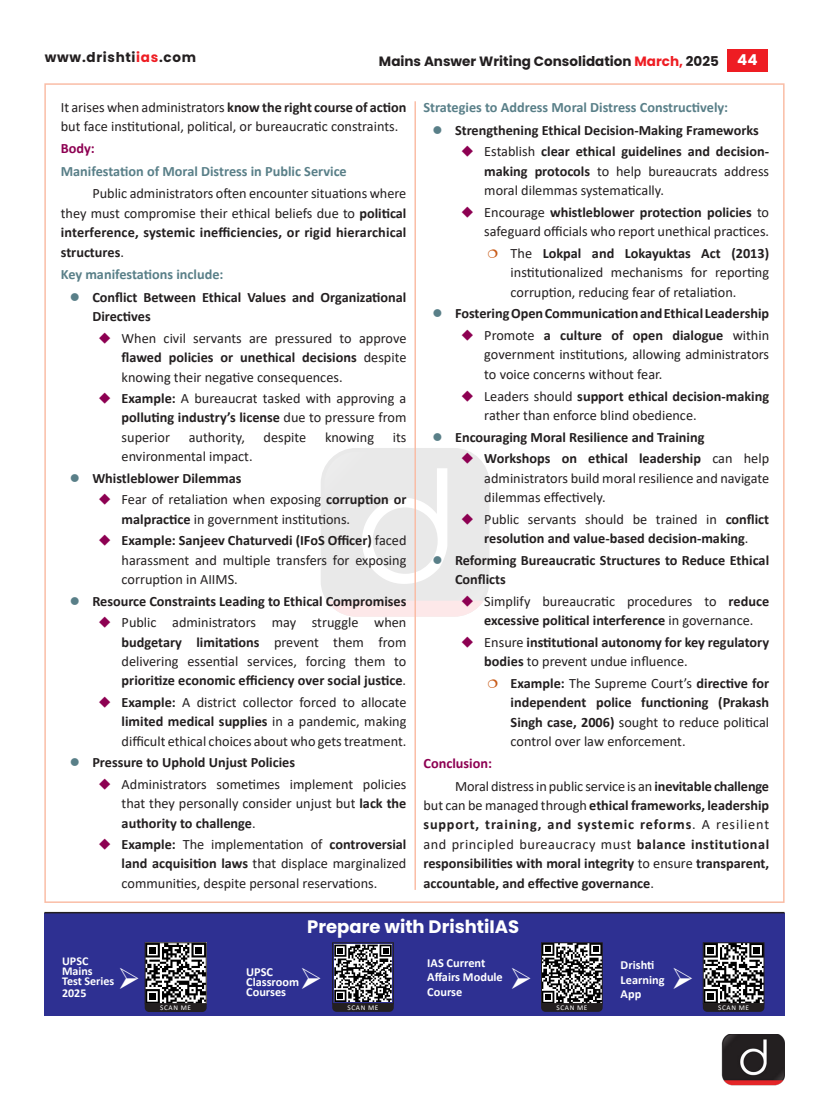
<style>
.page{position:relative;width:830px;height:1106px;background:#fff}
.page>*{position:absolute;margin:0;border:0;box-sizing:border-box;transform-origin:0 0}
.t1{font:700 18px "Poppins";color:#fff}
.Body_Text{font:14.25px/19.4px "Calibri";color:#231f20;text-align:justify}
.Body_Text-2{font:700 14.25px/19.5px "Calibri";color:#231f20}
.heading_3{font:700 14.25px "Calibri";color:#597f88}
.Heading_2{font:700 14.25px "Calibri";color:#8d0052}
.t2{font:700 13.5px "Poppins";color:#231f20}
.t3{font:700 13.5px "Poppins";letter-spacing:.05em;color:#231f20}
.t4{font:700 12.3px/14.1px "Calibri";color:#fff}
.t5{font:700 12px/9.9px "Calibri";color:#fff}
.t6{font:7.2px "Calibri";letter-spacing:.09em;color:#fff}
.s1{color:#ee1d23}
.s2{font-size:15px;color:#fff}
.s3{font-weight:700}
.s4{font-weight:400}
</style>
<div class="page">
<div style="left:320px;top:448px;width:169px;height:168px;background:#e9e9e9;border-radius:35px"></div>
<img style="left:721px;top:1034px;width:63px;height:51px">
<div style="left:44px;top:913px;width:740px;height:103px;background:#2e3092"></div>
<svg style="left:145px;top:942px;width:61px;height:70px;background:#6a6a6a"></svg>
<div style="left:332px;top:942px;width:61px;height:62px;border:1px solid #231f20"></div>
<svg style="left:332px;top:944px;width:61px;height:67px;background:#6d6c71"></svg>
<svg style="left:541px;top:943px;width:61px;height:68px;background:#6b6a6a"></svg>
<hr style="left:44px;top:912px;width:740px;height:1px;background:#231f20">
<svg style="left:702px;top:943px;width:62px;height:68px;background:#6e6d6f"></svg>
<div style="left:726px;top:50px;width:41px;height:22px;background:#ee1d23"></div>
<hr style="left:414px;top:101px;width:2px;height:789px;background:#fabda6">
<svg style="left:362px;top:452px;width:125px;height:132px"></svg>
<svg style="left:326px;top:595px;width:160px;height:21px"></svg>
<p class="t3" style="left:45px;top:49px;width:152px">www.drishti<span class="s1">ias</span>.com</p>
<p class="t2" style="left:379px;top:54px;width:380px">Mains Answer Writing Consolidation <span class="s1">March,</span> 2025 <span class="s2">44</span></p>
<p class="Body_Text" style="left:61px;top:98px;width:347px;line-height:18.5px">It arises when administrators <span class="s3">know the right course of action </span>but face institutional, political, or bureaucratic constraints.</p>
<p class="Heading_2" style="left:61px;top:138px;width:36px">Body:</p>
<p class="heading_3" style="left:61px;top:161px;width:287px">Manifestation of Moral Distress in Public Service</p>
<p class="Body_Text" style="left:61px;top:184px;width:347px;text-indent:32px">Public administrators often encounter situations where they must compromise their ethical beliefs due to <span class="s3">political interference, systemic inefficiencies, or rigid hierarchical structures</span>.</p>
<p class="heading_3" style="left:61px;top:264px;width:164px">Key manifestations include:</p>
<p class="Body_Text-2" style="left:92px;top:287px;width:315px">Conflict Between Ethical Values and Organizational<br>Directives</p>
<p class="Body_Text" style="left:122px;top:328px;width:286px">When civil servants are pressured to approve <span class="s3">flawed policies or unethical decisions</span> despite knowing their negative consequences.</p>
<p class="Body_Text" style="left:122px;top:388px;width:286px"><span class="s3">Example:</span> A bureaucrat tasked with approving a <span class="s3">polluting industry’s license</span> due to pressure from superior</p>
<p class="heading_3" style="left:423px;top:97px;width:306px">Strategies to Address Moral Distress Constructively:</p>
<p class="Body_Text-2" style="left:455px;top:120px;width:305px">Strengthening Ethical Decision-Making Frameworks</p>
<p class="Body_Text" style="left:484px;top:141px;width:286px">Establish <span class="s3">clear ethical guidelines and decision&shy;making protocols</span> to help bureaucrats address moral dilemmas systematically.</p>
<p class="Body_Text" style="left:484px;top:202px;width:286px">Encourage <span class="s3">whistleblower protection policies</span> to safeguard officials who report unethical practices.</p>
<p class="Body_Text" style="left:510px;top:243px;width:260px">The <span class="s3">Lokpal and Lokayuktas Act (2013) </span>institutionalized mechanisms for reporting corruption, reducing fear of retaliation.</p>
<p class="Body_Text-2" style="left:455px;top:304px;width:315px">Fostering Open Communication and Ethical Leadership</p>
<p class="Body_Text" style="left:484px;top:325px;width:286px">Promote <span class="s3">a culture of open dialogue</span> within government institutions, allowing administrators to voice concerns without fear.</p>
<p class="Body_Text" style="left:484px;top:386px;width:286px">Leaders should <span class="s3">support ethical decision-making </span>rather than enforce blind obedience.</p>
<p class="Body_Text-2" style="left:455px;top:427px;width:251px">Encouraging Moral Resilience and Training</p>
<p class="Body_Text" style="left:484px;top:448px;width:286px"><span class="s3">Workshops on ethical leadership</span> can help administrators build moral resilience and navigate dilemmas effectively.</p>
<p class="Body_Text-2" style="left:484px;top:509px;width:286px"><span class="s4">Public servants should be trained in</span> conflict resolution and value-based decision-making<span class="s4">.</span></p>
<p class="Body_Text-2" style="left:455px;top:550px;width:315px">Reforming Bureaucratic Structures to Reduce Ethical<br>Conflicts</p>
<p class="Body_Text" style="left:484px;top:591px;width:286px">Simplify bureaucratic procedures to <span class="s3">reduce excessive political interference</span> in governance.</p>
<p class="Body_Text-2" style="left:484px;top:632px;width:286px"><span class="s4">Ensure</span> institutional autonomy for key regulatory bodies <span class="s4">to prevent undue influence.</span></p>
<p class="Body_Text-2" style="left:510px;top:673px;width:260px;text-align:justify">Example: <span class="s4">The Supreme Court’s</span> directive for independent police functioning (Prakash Singh case, 2006) <span class="s4">sought to reduce political control over law enforcement.</span></p>
<p class="Heading_2" style="left:423px;top:753px;width:70px">Conclusion:</p>
<p class="Body_Text-2" style="left:423px;top:776px;width:347px;text-align:justify;text-indent:32px"><span class="s4">Moral distress in public service is an</span> inevitable challenge <span class="s4">but can be managed through</span> ethical frameworks, leadership support, training, and systemic reforms<span class="s4">. A resilient and principled bureaucracy must</span> balance institutional responsibilities with moral integrity <span class="s4">to ensure</span> transparent, accountable, and effective governance<span class="s4">.</span></p>
<p class="Body_Text" style="left:189px;top:427px;width:58px">authority,</p>
<p class="Body_Text" style="left:263px;top:427px;width:44px">despite</p>
<p class="Body_Text" style="left:325px;top:427px;width:51px">knowing</p>
<p class="Body_Text" style="left:392px;top:427px;width:15px">its</p>
<p class="Body_Text" style="left:122px;top:446px;width:132px">environmental impact.</p>
<p class="Body_Text-2" style="left:92px;top:468px;width:150px">Whistleblower Dilemmas</p>
<p class="Body_Text" style="left:122px;top:489px;width:286px">Fear of retaliation when exposing <span class="s3">corruption or malpractice</span> in government institutions.</p>
<p class="Body_Text" style="left:122px;top:530px;width:286px"><span class="s3">Example: Sanjeev Chaturvedi (IFoS Officer)</span> faced harassment and multiple transfers for exposing corruption in AIIMS.</p>
<p class="Body_Text-2" style="left:92px;top:591px;width:315px">Resource Constraints Leading to Ethical Compromises</p>
<p class="Body_Text" style="left:122px;top:612px;width:286px">Public administrators may struggle when <span class="s3">budgetary limitations</span> prevent them from delivering essential services, forcing them to <span class="s3">prioritize economic efficiency over social justice</span>.</p>
<p class="Body_Text" style="left:122px;top:692px;width:286px"><span class="s3">Example:</span> A district collector forced to allocate <span class="s3">limited medical supplies</span> in a pandemic, making difficult ethical choices about who gets treatment.</p>
<p class="Body_Text-2" style="left:92px;top:752px;width:204px">Pressure to Uphold Unjust Policies</p>
<p class="Body_Text" style="left:122px;top:774px;width:286px">Administrators sometimes implement policies that they personally consider unjust but <span class="s3">lack the authority to challenge</span>.</p>
<p class="Body_Text" style="left:122px;top:834px;width:286px"><span class="s3">Example:</span> The implementation of <span class="s3">controversial land acquisition laws</span> that displace marginalized communities, despite personal reservations.</p>
<p class="t5" style="left:62px;top:956px;width:54px">UPSC<br>Mains<br>Test Series</p>
<p class="t5" style="left:62px;top:987px;width:26px">2025</p>
<p class="t6" style="left:160px;top:1002px;width:32px">SCAN ME</p>
<p class="t4" style="left:246px;top:966px;width:54px;line-height:9.9px">UPSC<br>Classroom<br>Courses</p>
<p class="t1" style="left:307px;top:916px;width:213px">Prepare with DrishtiIAS</p>
<p class="t6" style="left:347px;top:1002px;width:32px">SCAN ME</p>
<p class="t4" style="left:427px;top:955px;width:77px">IAS Current<br>Affairs Module<br>Course</p>
<p class="t6" style="left:556px;top:1002px;width:32px">SCAN ME</p>
<p class="t4" style="left:620px;top:958px;width:45px">Drishti<br>Learning<br>App</p>
<p class="t6" style="left:717px;top:1002px;width:32px">SCAN ME</p>
</div>
